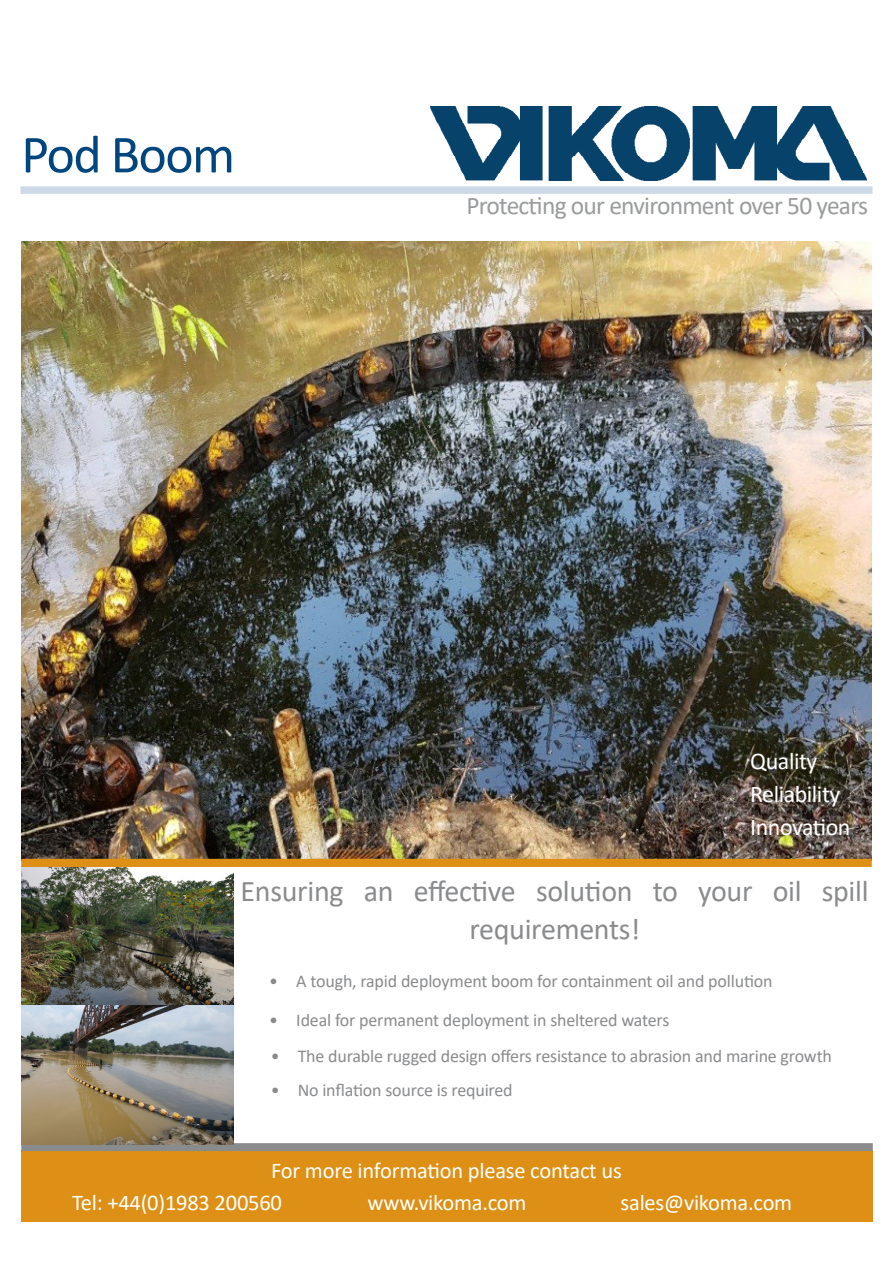
<style>
.page{position:relative;width:893px;height:1263px;background:#fff}
.page>*{position:absolute;margin:0;border:0;box-sizing:border-box;transform-origin:0 0}
.t1{font:54px "Calibri";letter-spacing:-.03em;color:#00467e}
.t2{font:30px/37.5px "Calibri";letter-spacing:-.01em;color:#8a8b8d;text-align:center}
.t3{font:25.5px "Calibri";letter-spacing:-.03em;color:#999b9c}
.t4{font:24px/33px "Calibri";letter-spacing:-.02em;color:#fff}
.t5{font:22.5px "Calibri";letter-spacing:-.01em;color:#fff}
.t6{font:18px "Calibri";letter-spacing:-.01em;color:#8a8b8d}
</style>
<div class="page">
<img style="left:21px;top:241px;width:851px;height:618px">
<img style="left:431px;top:106px;width:436px;height:75px">
<img style="left:21px;top:867px;width:213px;height:139px">
<div style="left:21px;top:1150px;width:852px;height:72px;background:#dd9015"></div>
<div style="left:21px;top:1143px;width:852px;height:8px;background:#8a8b8d;border:2px solid #8a8b8d"></div>
<img style="left:21px;top:1006px;width:213px;height:138px">
<div style="left:21px;top:186px;width:851px;height:8px;background:#ced9e7;border:2px solid #ced9e7"></div>
<div style="left:21px;top:859px;width:851px;height:8px;background:#dd9015"></div>
<h1 class="t1" style="left:21px;top:117px;width:215px">Pod Boom</h1>
<h3 class="t3" style="left:466px;top:188px;width:403px">Protecting our environment over 50 years</h3>
<h3 class="t4" style="left:750px;top:743px;width:102px">Quality<br>Reliability<br>Innovation</h3>
<h2 class="t2" style="left:241px;top:872px;width:629px">Ensuring an effective solution to your oil spill requirements!</h2>
<p class="t6" style="left:269px;top:969px;width:505px">• A tough, rapid deployment boom for containment oil and pollution</p>
<p class="t6" style="left:269px;top:1007px;width:402px">• Ideal for permanent deployment in sheltered waters</p>
<p class="t6" style="left:271px;top:1043px;width:563px">• The durable rugged design offers resistance to abrasion and marine growth</p>
<p class="t6" style="left:271px;top:1077px;width:243px">• No inflation source is required</p>
<p class="t5" style="left:271px;top:1155px;width:352px">For more information please contact us</p>
<p class="t5" style="left:72px;top:1187px;width:211px">Tel: +44(0)1983 200560</p>
<p class="t5" style="left:367px;top:1187px;width:161px">www.vikoma.com</p>
<p class="t5" style="left:621px;top:1187px;width:173px">sales@vikoma.com</p>
</div>
